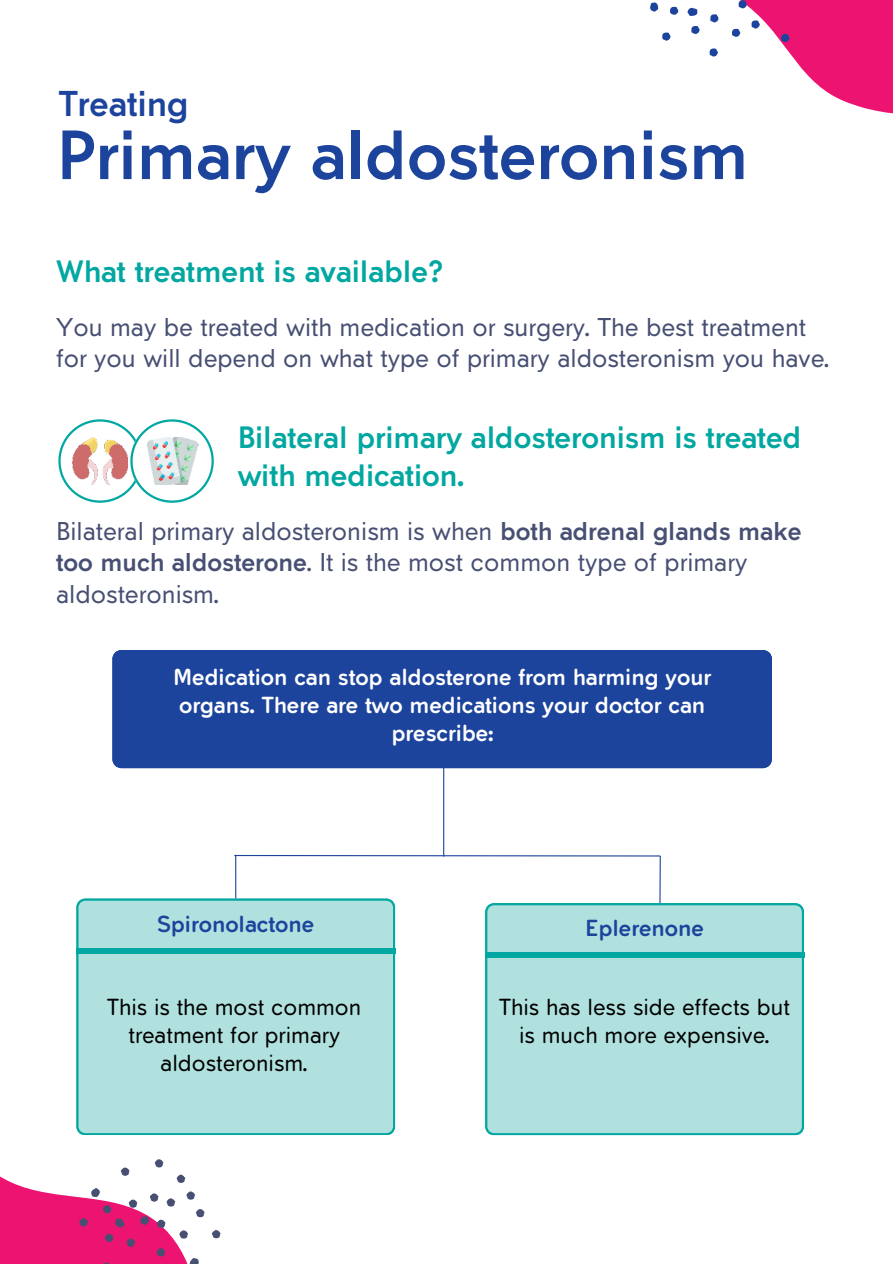
<style>
.page{position:relative;width:893px;height:1264px;background:#fff}
.page>*{position:absolute;margin:0;border:0;box-sizing:border-box;transform-origin:0 0}
.t1{font:700 62.7px "Tabarra Pro";color:#1d449c}
.t2{font:700 32.4px "Tabarra Pro";color:#1d449c}
.t3{font:700 27.9px/38.2px "Tabarra Pro";color:#01a7a0}
.t4{font:23.25px/31.5px "Tabarra Pro";color:#474f73}
.t5{font:21px/28.2px "Tabarra Pro Round";color:#000;text-align:center}
.t6{font:700 21px/28.2px "Tabarra Pro Round";color:#fff;text-align:center}
.t7{font:700 21px "Tabarra Pro Round";color:#1d449c}
.s1{font-weight:700}
</style>
<div class="page">
<svg style="left:212px;top:1230px;width:8px;height:8px"></svg>
<svg style="left:0;top:1159px;width:205px;height:105px"></svg>
<hr style="left:443px;top:746px;width:1px;height:110px;background:#1d449c">
<svg style="left:234px;top:854px;width:427px;height:110px"></svg>
<div style="left:76px;top:898px;width:319px;height:236px;background:#b0e1df"></div>
<hr style="left:235px;top:854px;width:1px;height:44px;background:#1d449c">
<div style="left:112px;top:650px;width:659px;height:118px;background:#1d449c"></div>
<div style="left:76px;top:947px;width:319px;height:6px;background:#01a7a0"></div>
<div style="left:485px;top:903px;width:318px;height:231px;background:#b0e1df"></div>
<div style="left:485px;top:952px;width:319px;height:5px;background:#01a7a0"></div>
<svg style="left:58px;top:419px;width:155px;height:83px"></svg>
<img style="left:145px;top:437px;width:54px;height:48px">
<svg style="left:650px;top:3px;width:8px;height:9px"></svg>
<svg style="left:662px;top:32px;width:8px;height:9px"></svg>
<svg style="left:687px;top:0;width:205px;height:114px"></svg>
<svg style="left:670px;top:7px;width:8px;height:8px"></svg>
<h2 class="t2" style="left:59px;top:81px;width:131px">Treating</h2>
<h1 class="t1" style="left:56px;top:110px;width:693px">Primary aldosteronism</h1>
<p class="t3" style="left:56px;top:251px;width:388px">What treatment is available?</p>
<p class="t4" style="left:56px;top:310px;width:775px">You may be treated with medication or surgery. The best treatment for you will depend on what type of primary aldosteronism you have.</p>
<p class="t3" style="left:238px;top:416px;width:565px">Bilateral primary aldosteronism is treated with medication.</p>
<p class="t4" style="left:56px;top:514px;width:746px">Bilateral primary aldosteronism is when <span class="s1">both adrenal glands make too much aldosterone</span>. It is the most common type of primary aldosteronism.</p>
<p class="t6" style="left:173px;top:661px;width:540px">Medication can stop aldosterone from harming your organs. There are two medications your doctor can prescribe:</p>
<p class="t7" style="left:157px;top:908px;width:159px">Spironolactone</p>
<p class="t5" style="left:107px;top:991px;width:256px">This is the most common treatment for primary aldosteronism.</p>
<p class="t7" style="left:585px;top:913px;width:120px">Eplerenone</p>
<p class="t5" style="left:499px;top:991px;width:292px">This has less side effects but is much more expensive.</p>
</div>
